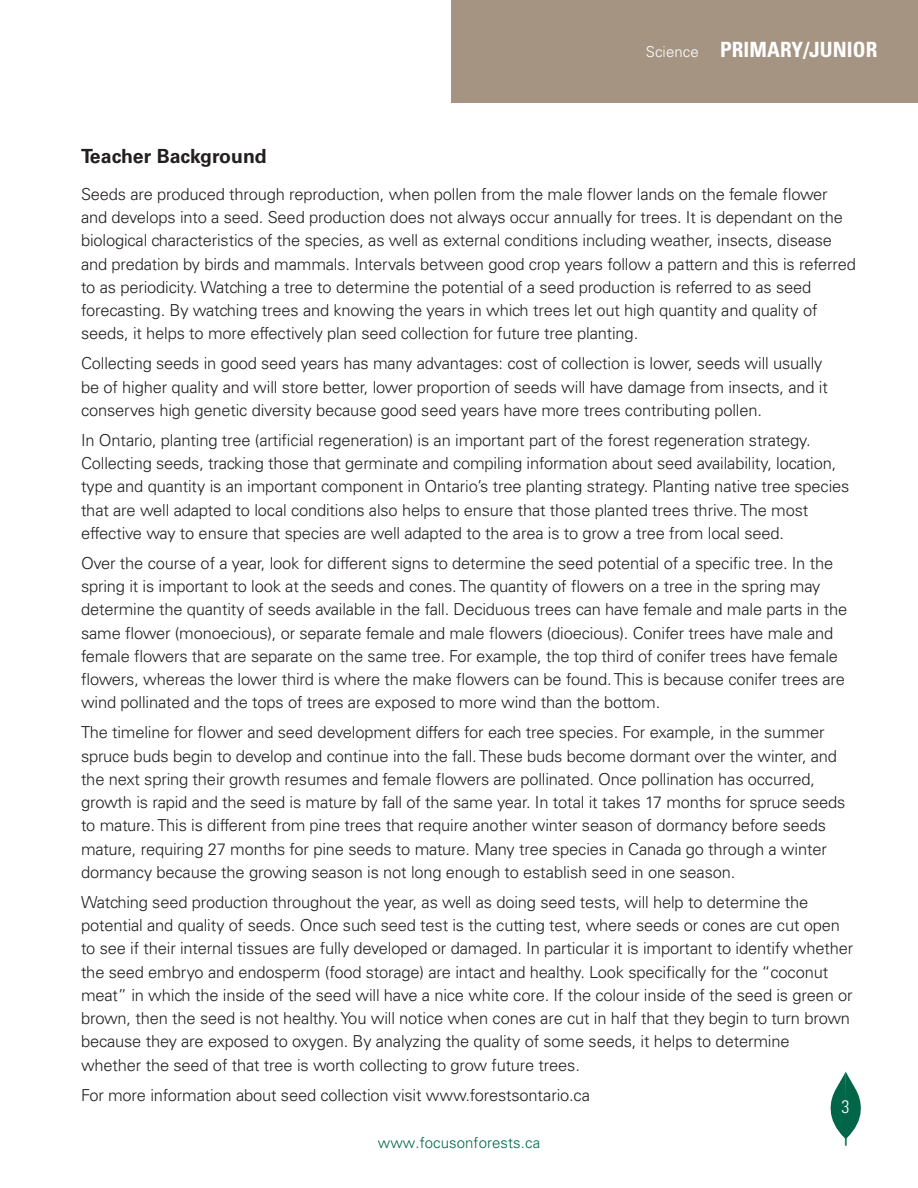
<style>
.page{position:relative;width:918px;height:1188px;background:#fff}
.page>*{position:absolute;margin:0;border:0;box-sizing:border-box;transform-origin:0 0}
.t1{font:700 condensed 21px "Univers";letter-spacing:.005em;color:#fff}
.t2{font:700 19.5px "Univers";color:#231f20}
.t3{font:300 condensed 18px "Univers";color:#fff}
.t4{font:300 16.5px/23.2px "Univers";letter-spacing:-.01em;color:#231f20}
.t5{font:300 15px "Univers";letter-spacing:.005em;color:#006647}
.s1{font-weight:300;font-stretch:normal;font-size:15px}
</style>
<div class="page">
<div style="left:451px;top:0;width:467px;height:103px;background:#a59482"></div>
<svg style="left:831px;top:1072px;width:30px;height:74px"></svg>
<p class="t1" style="left:646px;top:37px;width:233px"><span class="s1">Science</span> PRIMARY/JUNIOR</p>
<p class="t2" style="left:81px;top:145px;width:187px">Teacher Background</p>
<p class="t4" style="left:81px;top:182px;width:776px">Seeds are produced through reproduction, when pollen from the male flower lands on the female flower and develops into a seed. Seed production does not always occur annually for trees. It is dependant on the biological characteristics of the species, as well as external conditions including weather, insects, disease and predation by birds and mammals. Intervals between good crop years follow a pattern and this is referred to as periodicity. Watching a tree to determine the potential of a seed production is referred to as seed forecasting. By watching trees and knowing the years in which trees let out high quantity and quality of seeds, it helps to more effectively plan seed collection for future tree planting.</p>
<p class="t4" style="left:81px;top:352px;width:748px">Collecting seeds in good seed years has many advantages: cost of collection is lower, seeds will usually be of higher quality and will store better, lower proportion of seeds will have damage from insects, and it conserves high genetic diversity because good seed years have more trees contributing pollen.</p>
<p class="t4" style="left:81px;top:428px;width:770px">In Ontario, planting tree (artificial regeneration) is an important part of the forest regeneration strategy.<br>Collecting seeds, tracking those that germinate and compiling information about seed availability, location, type and quantity is an important component in Ontario’s tree planting strategy. Planting native tree species that are well adapted to local conditions also helps to ensure that those planted trees thrive. The most effective way to ensure that species are well adapted to the area is to grow a tree from local seed.</p>
<p class="t4" style="left:81px;top:551px;width:768px">Over the course of a year, look for different signs to determine the seed potential of a specific tree. In the spring it is important to look at the seeds and cones. The quantity of flowers on a tree in the spring may determine the quantity of seeds available in the fall. Deciduous trees can have female and male parts in the same flower (monoecious), or separate female and male flowers (dioecious). Conifer trees have male and female flowers that are separate on the same tree. For example, the top third of conifer trees have female flowers, whereas the lower third is where the make flowers can be found. This is because conifer trees are wind pollinated and the tops of trees are exposed to more wind than the bottom.</p>
<p class="t4" style="left:81px;top:721px;width:766px">The timeline for flower and seed development differs for each tree species. For example, in the summer spruce buds begin to develop and continue into the fall. These buds become dormant over the winter, and the next spring their growth resumes and female flowers are pollinated. Once pollination has occurred, growth is rapid and the seed is mature by fall of the same year. In total it takes 17 months for spruce seeds to mature. This is different from pine trees that require another winter season of dormancy before seeds mature, requiring 27 months for pine seeds to mature. Many tree species in Canada go through a winter dormancy because the growing season is not long enough to establish seed in one season.</p>
<p class="t4" style="left:81px;top:890px;width:774px">Watching seed production throughout the year, as well as doing seed tests, will help to determine the potential and quality of seeds. Once such seed test is the cutting test, where seeds or cones are cut open to see if their internal tissues are fully developed or damaged. In particular it is important to identify whether the seed embryo and endosperm (food storage) are intact and healthy. Look specifically for the “coconut meat” in which the inside of the seed will have a nice white core. If the colour inside of the seed is green or brown, then the seed is not healthy. You will notice when cones are cut in half that they begin to turn brown because they are exposed to oxygen. By analyzing the quality of some seeds, it helps to determine whether the seed of that tree is worth collecting to grow future trees.</p>
<p class="t4" style="left:81px;top:1083px;width:510px">For more information about seed collection visit www.forestsontario.ca</p>
<p class="t3" style="left:842px;top:1095px;width:9px">3</p>
<p class="t5" style="left:378px;top:1134px;width:164px">www.focusonforests.ca</p>
</div>
